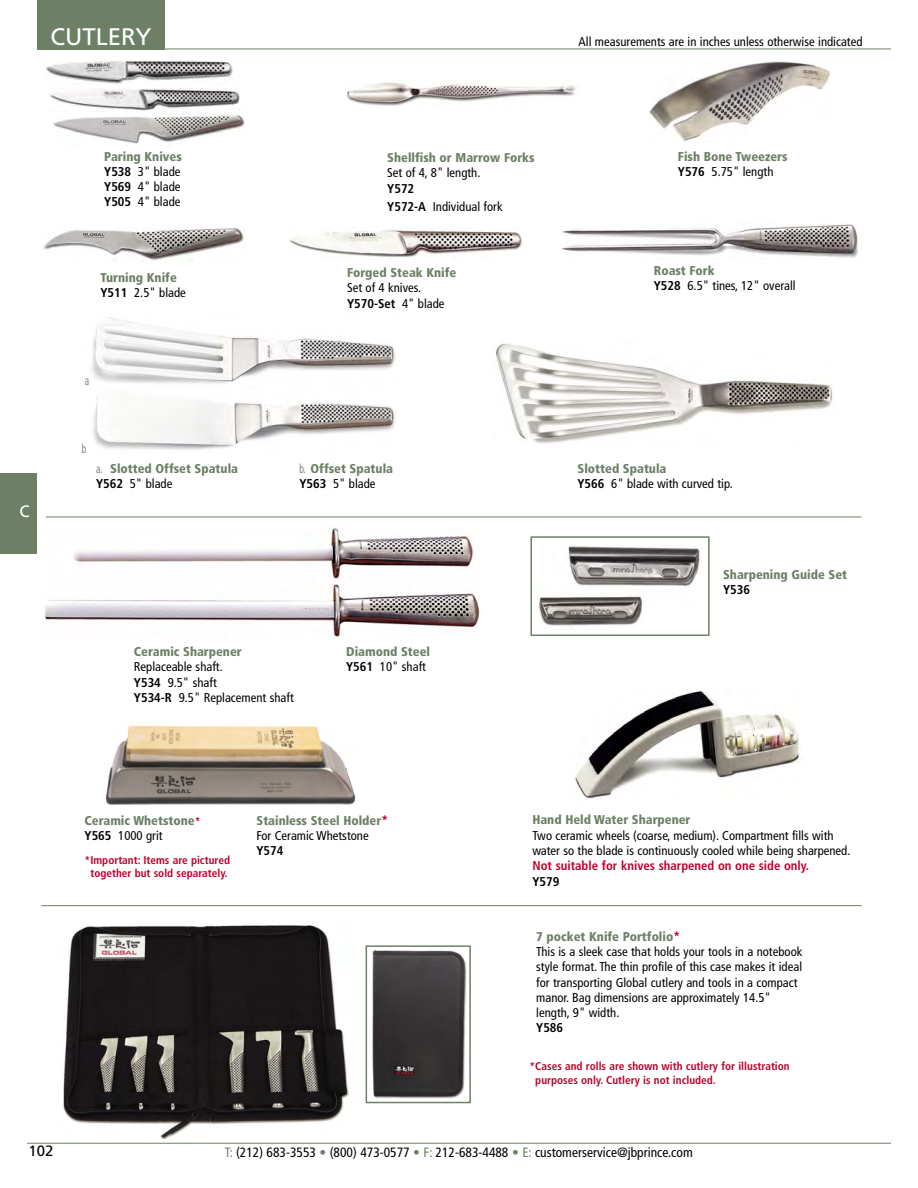
<style>
.page{position:relative;width:918px;height:1188px;background:#fff}
.page>*{position:absolute;margin:0;border:0;box-sizing:border-box;transform-origin:0 0}
.t1{font:24px "Frutiger";color:#fff}
.t2{font:16.5px "Frutiger";color:#fff}
.t3{font:15px "Frutiger";color:#000}
.t4{font:condensed 13.5px "Frutiger";color:#000}
.t5{font:condensed 12.75px/15.3px "Frutiger";color:#000}
.t6{font:900 condensed 12.75px/15.3px "Frutiger";color:#6d8066}
.t7{font:700 condensed 12.75px "Frutiger";color:#bd002a}
.t8{font:700 condensed 12.75px "Frutiger";color:#000}
.t9{font:condensed 12.75px "Frutiger";color:#808080;scale:.75 1}
.t10{font:700 condensed 11.25px/13.5px "Frutiger";color:#bd002a}
.s1{font-weight:900;color:#6d8066}
.s2{font-weight:700}
.s3{font-weight:700;color:#000}
.s4{font-weight:400;color:#000}
.s5{font-weight:400;color:#808080}
.s6{font-weight:700;font-size:11.25px;color:#bd002a}
.s7{color:#bd002a}
.s8{font-weight:900;color:#bd002a}
.s9{color:#6d8066}
</style>
<div class="page">
<div style="left:0;top:473px;width:37px;height:81px;background:#6d8066"></div>
<hr style="left:27px;top:1143px;width:864px;height:1px;background:#6d8066">
<hr style="left:123px;top:49px;width:768px;height:1px;background:#6d8066">
<div style="left:38px;top:0;width:127px;height:50px;background:#6d8066"></div>
<img style="left:93px;top:396px;width:303px;height:54px">
<img style="left:496px;top:343px;width:337px;height:101px">
<img style="left:289px;top:229px;width:233px;height:30px">
<img style="left:539px;top:545px;width:162px;height:82px">
<div style="left:530px;top:536px;width:180px;height:100px;border:2px solid #6d8066"></div>
<img style="left:649px;top:61px;width:181px;height:80px">
<img style="left:46px;top:60px;width:187px;height:24px">
<img style="left:50px;top:88px;width:190px;height:23px">
<img style="left:53px;top:114px;width:192px;height:30px">
<img style="left:43px;top:228px;width:201px;height:33px">
<img style="left:346px;top:82px;width:230px;height:24px">
<img style="left:91px;top:317px;width:305px;height:67px">
<img style="left:561px;top:224px;width:300px;height:34px">
<img style="left:44px;top:528px;width:436px;height:109px">
<img style="left:372px;top:950px;width:95px;height:149px">
<div style="left:366px;top:945px;width:105px;height:158px;border:2px solid #6d8066"></div>
<img style="left:63px;top:925px;width:286px;height:213px">
<img style="left:574px;top:691px;width:229px;height:108px">
<hr style="left:46px;top:517px;width:815px;height:1px;background:#6d8066">
<img style="left:106px;top:725px;width:250px;height:80px">
<hr style="left:41px;top:905px;width:821px;height:1px;background:#6d8066">
<h1 class="t1" style="left:50px;top:27px;width:102px">CUTLERY</h1>
<p class="t5" style="left:579px;top:35px;width:285px">All measurements are in inches unless otherwise indicated</p>
<p class="t5" style="left:104px;top:150px;width:79px;text-align:justify"><span class="s1">Paring Knives </span><span class="s2">Y538</span> 3" blade <span class="s2">Y569</span> 4" blade <span class="s2">Y505</span> 4" blade</p>
<p class="t6" style="left:100px;top:271px;width:87px">Turning Knife<br><span class="s3">Y511</span> <span class="s4">2.5" blade</span></p>
<p class="t9" style="left:85px;top:375px;width:7px">a</p>
<p class="t9" style="left:82px;top:443px;width:8px">b</p>
<p class="t6" style="left:387px;top:151px;width:149px">Shellfish or Marrow Forks</p>
<p class="t5" style="left:387px;top:166px;width:95px">Set of 4, 8" length.</p>
<p class="t5" style="left:387px;top:180px;width:117px;line-height:18.8px"><span class="s2">Y572<br>Y572-A</span> Individual fork</p>
<p class="t6" style="left:347px;top:266px;width:111px">Forged Steak Knife</p>
<p class="t5" style="left:347px;top:281px;width:99px">Set of 4 knives.<br><span class="s2">Y570-Set</span> 4" blade</p>
<p class="t6" style="left:678px;top:150px;width:111px">Fish Bone Tweezers<br><span class="s3">Y576</span> <span class="s4">5.75" length</span></p>
<p class="t5" style="left:654px;top:264px;width:143px"><span class="s1">Roast Fork<br></span><span class="s2">Y528</span> 6.5" tines, 12" overall</p>
<p class="t2" style="left:20px;top:505px;width:12px">C</p>
<p class="t6" style="left:96px;top:461px;width:143px"><span class="s5">a.</span> Slotted Offset Spatula<br><span class="s3">Y562</span> <span class="s4">5" blade</span></p>
<p class="t5" style="left:578px;top:461px;width:157px"><span class="s1">Slotted Spatula<br></span><span class="s2">Y566</span> 6" blade with curved tip.</p>
<p class="t6" style="left:299px;top:461px;width:95px"><span class="s5">b.</span> Offset Spatula<br><span class="s3">Y563</span> <span class="s4">5" blade</span></p>
<p class="t6" style="left:134px;top:645px;width:109px">Ceramic Sharpener</p>
<p class="t5" style="left:134px;top:660px;width:161px">Replaceable shaft.<br><span class="s2">Y534</span> 9.5" shaft<br><span class="s2">Y534-R</span> 9.5" Replacement shaft</p>
<p class="t6" style="left:346px;top:645px;width:85px">Diamond Steel<br><span class="s3">Y561</span> <span class="s4">10" shaft</span></p>
<p class="t6" style="left:85px;top:814px;width:117px">Ceramic Whetstone<span class="s6">*<br></span><span class="s3">Y565</span> <span class="s4">1000 grit</span></p>
<p class="t10" style="left:85px;top:854px;width:147px;text-align:center">*Important: Items are pictured together but sold separately.</p>
<p class="t6" style="left:256px;top:814px;width:133px">Stainless Steel Holder<span class="s7">*<br></span><span class="s4">For Ceramic Whetstone</span></p>
<p class="t8" style="left:256px;top:846px;width:28px">Y574</p>
<p class="t6" style="left:723px;top:568px;width:126px">Sharpening Guide Set</p>
<p class="t8" style="left:723px;top:585px;width:28px">Y536</p>
<p class="t6" style="left:532px;top:813px;width:160px">Hand Held Water Sharpener</p>
<p class="t5" style="left:532px;top:829px;width:320px">Two ceramic wheels (coarse, medium). Compartment fills with water so the blade is continuously cooled while being sharpened.</p>
<p class="t7" style="left:532px;top:861px;width:278px">Not suitable for knives sharpened on one side only.</p>
<p class="t8" style="left:532px;top:876px;width:28px">Y579</p>
<p class="t5" style="left:536px;top:930px;width:268px"><span class="s1">7 pocket Knife Portfolio</span><span class="s8">*<br></span>This is a sleek case that holds your tools in a notebook style format. The thin profile of this case makes it ideal for transporting Global cutlery and tools in a compact manor. Bag dimensions are approximately 14.5" length, 9" width.</p>
<p class="t8" style="left:536px;top:1023px;width:28px">Y586</p>
<p class="t10" style="left:535px;top:1060px;width:256px;text-indent:-6px">*Cases and rolls are shown with cutlery for illustration purposes only. Cutlery is not included.</p>
<p class="t3" style="left:28px;top:1145px;width:27px">102</p>
<p class="t4" style="left:225px;top:1146px;width:470px"><span class="s9">T:</span> (212) 683-3553 <span class="s9">•</span> (800) 473-0577 <span class="s9">• F:</span> 212-683-4488 <span class="s9">• E:</span> customerservice@jbprince.com</p>
</div>
